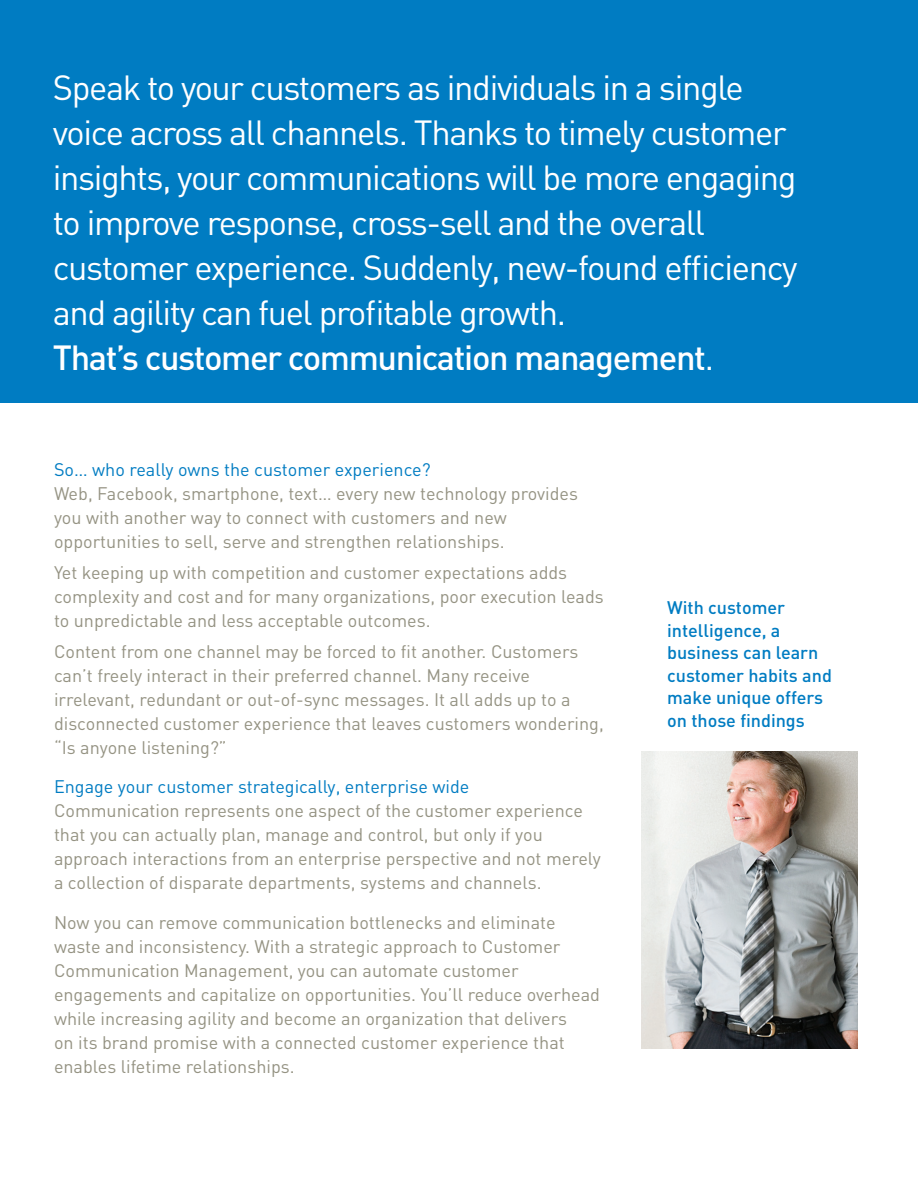
<style>
.page{position:relative;width:918px;height:1188px;background:#fff}
.page>*{position:absolute;margin:0;border:0;box-sizing:border-box;transform-origin:0 0}
.t1{font:34.5px/45px "DIN";letter-spacing:-.04em;color:#fff}
.t2{font:18px/24px "DIN";color:#959383}
.t3{font:500 18px/22.5px "DIN";color:#007cc2}
.t4{font:18px "DIN";color:#007cc2}
.s1{font-weight:500}
</style>
<div class="page">
<div style="left:0;top:0;width:918px;height:403px;background:#007cc2"></div>
<img style="left:642px;top:752px;width:216px;height:297px">
<p class="t1" style="left:53px;top:64px;width:746px">Speak to your customers as individuals in a single voice across all channels. Thanks to timely customer insights, your communications will be more engaging to improve response, cross-sell and the overall customer experience. Suddenly, new-found efficiency and agility can fuel profitable growth.<br><span class="s1">That’s customer communication management</span>.</p>
<p class="t4" style="left:54px;top:458px;width:378px">So… who really owns the customer experience?</p>
<p class="t2" style="left:54px;top:481px;width:525px">Web, Facebook, smartphone, text… every new technology provides you with another way to connect with customers and new opportunities to sell, serve and strengthen relationships.</p>
<p class="t2" style="left:54px;top:560px;width:551px">Yet keeping up with competition and customer expectations adds complexity and cost and for many organizations, poor execution leads to unpredictable and less acceptable outcomes.</p>
<p class="t2" style="left:54px;top:639px;width:551px">Content from one channel may be forced to fit another. Customers can’t freely interact in their preferred channel. Many receive irrelevant, redundant or out-of-sync messages. It all adds up to a disconnected customer experience that leaves customers wondering, “Is anyone listening?”</p>
<p class="t4" style="left:54px;top:776px;width:417px">Engage your customer strategically, enterprise wide</p>
<p class="t2" style="left:54px;top:799px;width:548px">Communication represents one aspect of the customer experience that you can actually plan, manage and control, but only if you approach interactions from an enterprise perspective and not merely a collection of disparate departments, systems and channels.</p>
<p class="t2" style="left:54px;top:910px;width:548px">Now you can remove communication bottlenecks and eliminate waste and inconsistency. With a strategic approach to Customer Communication Management, you can automate customer engagements and capitalize on opportunities. You’ll reduce overhead while increasing agility and become an organization that delivers<br>on its brand promise with a connected customer experience that enables lifetime relationships.</p>
<p class="t3" style="left:667px;top:596px;width:166px">With customer intelligence, a business can learn customer habits and make unique offers on those findings</p>
</div>
